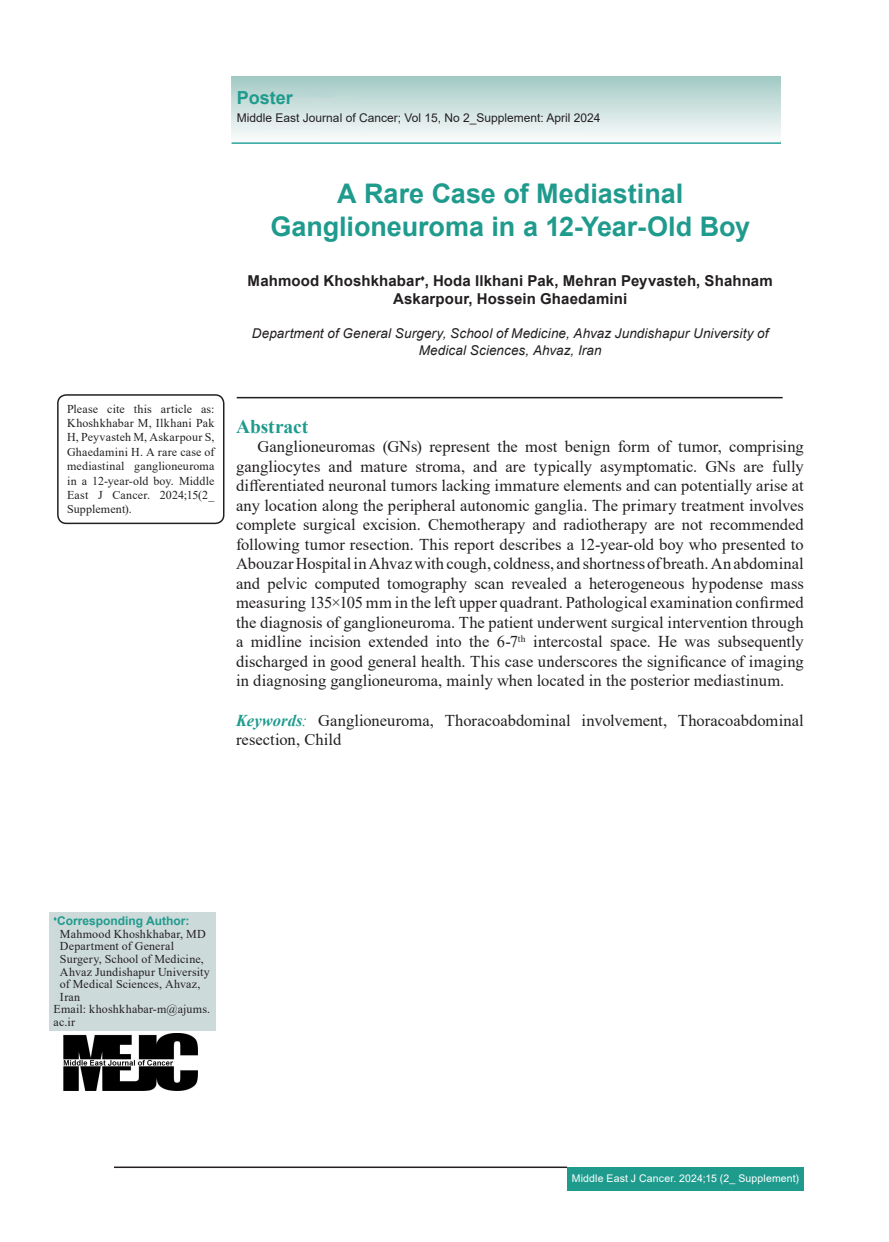
<style>
.page{position:relative;width:889px;height:1242px;background:#fff}
.page>*{position:absolute;margin:0;border:0;box-sizing:border-box;transform-origin:0 0}
.t1{font:700 27px/32.4px "Arial";letter-spacing:-.005em;color:#1f9b8e;text-align:center}
.t2{font:700 19.5px "Times New Roman";letter-spacing:-.005em;color:#1f9b8e}
.t3{font:700 18px "Arial";color:#1f9b8e}
.t4{font:16.5px/19.5px "Times New Roman";letter-spacing:.005em;color:#231f20;text-align:justify}
.t5{font:700 15px/18px "Arial";letter-spacing:.01em;color:#231f20;text-align:center}
.t6{font:italic 13.5px/16.2px "Arial";letter-spacing:.01em;color:#231f20;text-align:center}
.t7{font:12px/14.4px "Times New Roman";letter-spacing:.015em;color:#231f20;text-align:justify}
.t8{font:12px "Arial";color:#231f20}
.t9{font:700 12px "Arial";color:#1f9b8e}
.t10{font:10.5px "Arial";letter-spacing:.015em;color:#fff}
.s1{font-weight:700;font-style:italic;color:#1f9b8e}
.s2{font-style:italic;color:#1f9b8e}
</style>
<div class="page">
<img style="left:63px;top:1033px;width:135px;height:57px">
<div style="left:567px;top:1166px;width:237px;height:24px;background:#1f9b8e"></div>
<hr style="left:114px;top:1166px;width:453px;height:2px;background:#231f20">
<hr style="left:237px;top:397px;width:545px;height:1px;background:#231f20">
<div style="left:57px;top:394px;width:167px;height:130px;border:2px solid #231f20;border-radius:9px"></div>
<div style="left:49px;top:912px;width:167px;height:118px;background:#cddada"></div>
<p class="t3" style="left:237px;top:85px;width:58px">Poster</p>
<p class="t8" style="left:237px;top:109px;width:365px">Middle East Journal of Cancer; Vol 15, No 2_Supplement: April 2024</p>
<p class="t7" style="left:67px;top:401px;width:149px">Please cite this article as:<br>Khoshkhabar M, Ilkhani Pak H, Peyvasteh M, Askarpour S, Ghaedamini H. A rare case of mediastinal ganglioneuroma in a 12-year-old boy. Middle East J Cancer. 2024;15(2_ Supplement).</p>
<h1 class="t1" style="left:270px;top:178px;width:481px">A Rare Case of Mediastinal<br>Ganglioneuroma in a 12-Year-Old Boy</h1>
<p class="t5" style="left:248px;top:272px;width:527px">Mahmood Khoshkhabar<sup>♦</sup>, Hoda Ilkhani Pak, Mehran Peyvasteh, Shahnam<br>Askarpour, Hossein Ghaedamini</p>
<p class="t6" style="left:252px;top:326px;width:518px">Department of General Surgery, School of Medicine, Ahvaz Jundishapur University of<br>Medical Sciences, Ahvaz, Iran</p>
<p class="t2" style="left:236px;top:412px;width:74px">Abstract</p>
<p class="t4" style="left:236px;top:436px;width:569px;text-indent:21px">Ganglioneuromas (GNs) represent the most benign form of tumor, comprising gangliocytes and mature stroma, and are typically asymptomatic. GNs are fully differentiated neuronal tumors lacking immature elements and can potentially arise at any location along the peripheral autonomic ganglia. The primary treatment involves complete surgical excision. Chemotherapy and radiotherapy are not recommended following tumor resection. This report describes a 12-year-old boy who presented to Abouzar Hospital in Ahvaz with cough, coldness, and shortness of breath. An abdominal and pelvic computed tomography scan revealed a heterogeneous hypodense mass measuring 135×105 mm in the left upper quadrant. Pathological examination confirmed the diagnosis of ganglioneuroma. The patient underwent surgical intervention through a midline incision extended into the 6-7<sup>th</sup> intercostal space. He was subsequently discharged in good general health. This case underscores the significance of imaging in diagnosing ganglioneuroma, mainly when located in the posterior mediastinum.</p>
<p class="t4" style="left:236px;top:709px;width:569px"><span class="s1">Keywords</span><span class="s2">:</span> Ganglioneuroma, Thoracoabdominal involvement, Thoracoabdominal resection, Child</p>
<p class="t9" style="left:54px;top:912px;width:137px"><sup>♦</sup>Corresponding Author:</p>
<p class="t7" style="left:60px;top:926px;width:147px">Mahmood Khoshkhabar, MD</p>
<p class="t7" style="left:60px;top:938px;width:115px">Department of General</p>
<p class="t7" style="left:60px;top:951px;width:145px">Surgery, School of Medicine,</p>
<p class="t7" style="left:60px;top:964px;width:151px">Ahvaz Jundishapur University</p>
<p class="t7" style="left:60px;top:976px;width:142px">of Medical Sciences, Ahvaz,</p>
<p class="t7" style="left:60px;top:989px;width:22px">Iran</p>
<p class="t7" style="left:54px;top:1001px;width:158px">Email: khoshkhabar-m@ajums.</p>
<p class="t7" style="left:54px;top:1014px;width:23px">ac.ir</p>
<p class="t10" style="left:572px;top:1170px;width:229px">Middle East J Cancer. 2024;15 (2_ Supplement)</p>
</div>
